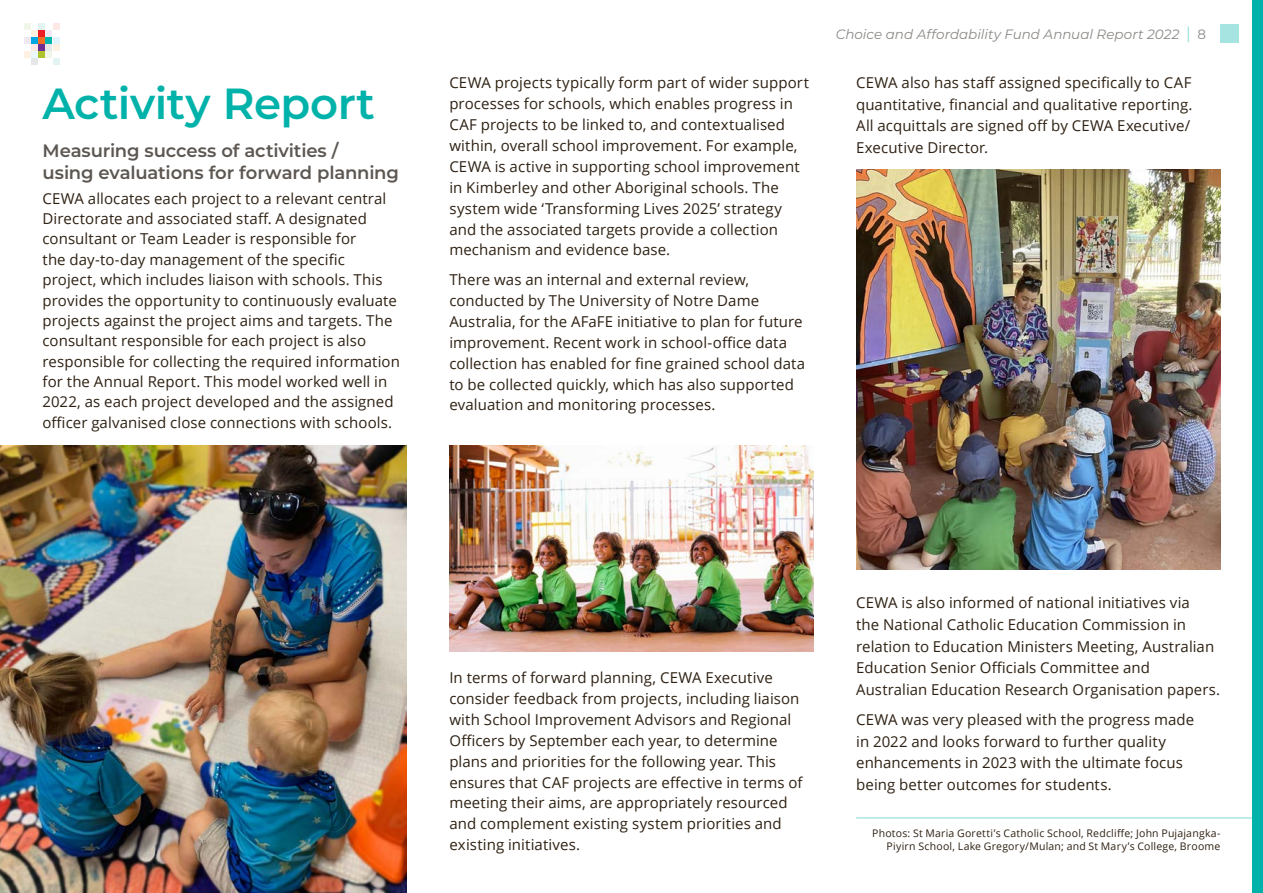
<style>
.page{position:relative;width:1263px;height:893px;background:#fff}
.page>*{position:absolute;margin:0;border:0;box-sizing:border-box;transform-origin:0 0}
.t1{font:600 43.5px "Montserrat";letter-spacing:-.01em;color:#00b2a9}
.t2{font:600 18px/21.8px "Montserrat";letter-spacing:-.01em;color:#5d5752}
.t3{font:15px/21px "Open Sans";letter-spacing:.005em;color:#2e2113}
.t4{font:italic 13.5px "Montserrat";color:#8c8986}
.t5{font:10.5px/13.5px "Open Sans";letter-spacing:.02em;color:#2e2113;text-align:right}
.s1{font-style:normal;font-size:16.8px;color:#80d8d4}
.s2{font-style:normal}
</style>
<div class="page">
<div style="left:1220px;top:24px;width:19px;height:19px;background:#a6e4e1"></div>
<div style="left:38px;top:44px;width:7px;height:7px;background:#6f2c91"></div>
<div style="left:38px;top:52px;width:7px;height:6px;background:#adc32b"></div>
<div style="left:38px;top:37px;width:7px;height:7px;background:#f36f21"></div>
<div style="left:38px;top:30px;width:7px;height:6px;background:#ed1d24"></div>
<div style="left:31px;top:37px;width:7px;height:7px;background:#00a5e4"></div>
<div style="left:46px;top:37px;width:6px;height:7px;background:#00b5ad"></div>
<div style="left:31px;top:44px;width:7px;height:7px;background:#fde8e6"></div>
<div style="left:46px;top:44px;width:6px;height:7px;background:#e6e7e8"></div>
<div style="left:31px;top:59px;width:7px;height:6px;background:#e6e7e8"></div>
<div style="left:38px;top:23px;width:7px;height:6px;background:#e3f3f1"></div>
<div style="left:31px;top:30px;width:7px;height:6px;background:#fff1e2"></div>
<div style="left:24px;top:37px;width:6px;height:7px;background:#f0e8f3"></div>
<svg style="left:24px;top:52px;width:6px;height:6px"></svg>
<div style="left:31px;top:52px;width:7px;height:6px;background:#e9f7fe"></div>
<svg style="left:24px;top:23px;width:6px;height:6px"></svg>
<div style="left:53px;top:44px;width:6px;height:7px;background:#fff1e2"></div>
<div style="left:53px;top:37px;width:6px;height:7px;background:#e1f4fd"></div>
<svg style="left:46px;top:52px;width:13px;height:13px"></svg>
<svg style="left:46px;top:23px;width:13px;height:13px"></svg>
<hr style="left:856px;top:818px;width:407px;height:1px;background:#80d8d4">
<img style="left:0;top:446px;width:407px;height:447px">
<img style="left:856px;top:169px;width:364px;height:401px">
<img style="left:449px;top:446px;width:365px;height:205px">
<div style="left:1252px;top:0;width:11px;height:893px;background:#00b2a9"></div>
<h1 class="t1" style="left:43px;top:72px;width:334px">Activity Report</h1>
<p class="t2" style="left:43px;top:139px;width:358px">Measuring success of activities /<br>using evaluations for forward planning</p>
<p class="t3" style="left:43px;top:188px;width:359px;line-height:20.4px">CEWA allocates each project to a relevant central Directorate and associated staff. A designated consultant or Team Leader is responsible for<br>the day-to-day management of the specific project, which includes liaison with schools. This provides the opportunity to continuously evaluate projects against the project aims and targets. The consultant responsible for each project is also responsible for collecting the required information for the Annual Report. This model worked well in 2022, as each project developed and the assigned officer galvanised close connections with schools.</p>
<p class="t3" style="left:449px;top:72px;width:361px">CEWA projects typically form part of wider support processes for schools, which enables progress in CAF projects to be linked to, and contextualised within, overall school improvement. For example, CEWA is active in supporting school improvement in Kimberley and other Aboriginal schools. The system wide ‘Transforming Lives 2025’ strategy and the associated targets provide a collection mechanism and evidence base.</p>
<p class="t3" style="left:449px;top:269px;width:357px">There was an internal and external review, conducted by The University of Notre Dame Australia, for the AFaFE initiative to plan for future improvement. Recent work in school-office data collection has enabled for fine grained school data to be collected quickly, which has also supported evaluation and monitoring processes.</p>
<p class="t4" style="left:836px;top:25px;width:372px">Choice and Affordability Fund Annual Report 2022 <span class="s1">|</span> <span class="s2">8</span></p>
<p class="t3" style="left:856px;top:71px;width:338px;line-height:21.6px">CEWA also has staff assigned specifically to CAF quantitative, financial and qualitative reporting.<br>All acquittals are signed off by CEWA Executive/ Executive Director.</p>
<p class="t3" style="left:449px;top:667px;width:355px">In terms of forward planning, CEWA Executive consider feedback from projects, including liaison with School Improvement Advisors and Regional Officers by September each year, to determine plans and priorities for the following year. This ensures that CAF projects are effective in terms of meeting their aims, are appropriately resourced and complement existing system priorities and existing initiatives.</p>
<p class="t3" style="left:856px;top:591px;width:365px;line-height:21.8px">CEWA is also informed of national initiatives via<br>the National Catholic Education Commission in relation to Education Ministers Meeting, Australian Education Senior Officials Committee and Australian Education Research Organisation papers.</p>
<p class="t3" style="left:856px;top:709px;width:340px;line-height:21.6px">CEWA was very pleased with the progress made in 2022 and looks forward to further quality enhancements in 2023 with the ultimate focus being better outcomes for students.</p>
<p class="t5" style="left:872px;top:826px;width:350px">Photos: St Maria Goretti’s Catholic School, Redcliffe; John Pujajangka-<br>Piyirn School, Lake Gregory/Mulan; and St Mary’s College, Broome</p>
</div>
